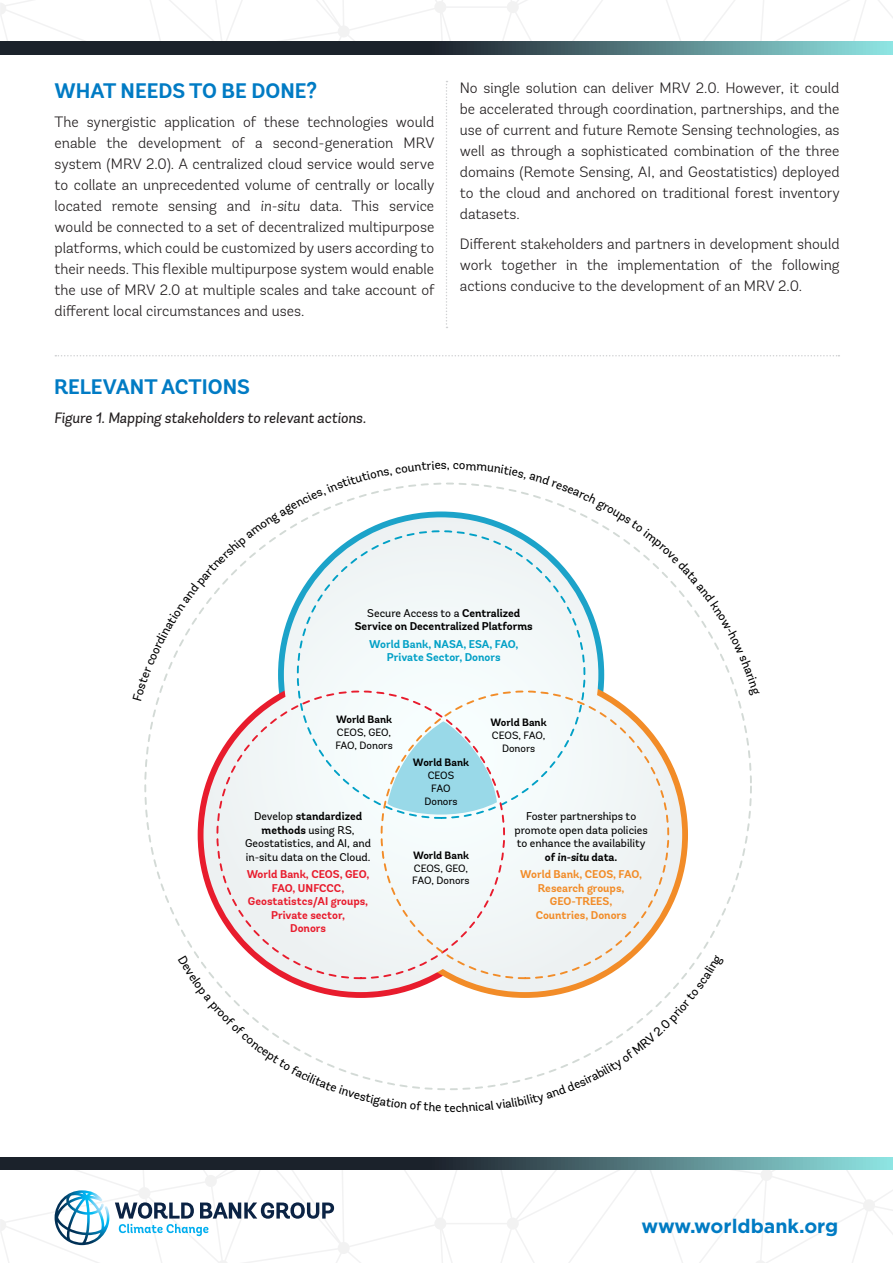
<style>
.page{position:relative;width:893px;height:1263px;background:#fff}
.page>*{position:absolute;margin:0;border:0;box-sizing:border-box;transform-origin:0 0}
.Body_no_space{font:700 21px "Andes";color:#007bc4}
.t1{font:700 19.5px "Gotham";color:#007bc3}
.Body_no_space-2{font:300 15px/21px "Andes";color:#231f20;text-align:justify}
.Body_no_space-3{font:italic 15px "Andes";color:#231f20}
.t2{font:11.25px/13.5px "Andes";color:#000;text-align:center}
.t3{font:700 11.25px/13.5px "Andes";color:#e81c2d;text-align:center}
.t4{font:700 11.25px/13.5px "Andes";color:#f28c28;text-align:center}
.t5{font:700 11.25px/13.5px "Andes";color:#000;text-align:center}
.t6{font:700 11.25px/13.5px "Andes";color:#01a0c6;text-align:center}
.t7{font:10.65px/12.8px "Andes";color:#000}
.s1{font-style:italic}
.s2{font-weight:400}
.s3{font-weight:700}
.s4{font-weight:700;font-style:italic}
</style>
<div class="page">
<svg style="left:1px;top:1170px;width:892px;height:93px"></svg>
<svg style="left:1px;top:1157px;width:892px;height:13px;background:#3a545b"></svg>
<svg style="left:55px;top:1190px;width:54px;height:55px"></svg>
<svg style="left:115px;top:1202px;width:219px;height:34px"></svg>
<svg style="left:1px;top:0;width:892px;height:41px"></svg>
<svg style="left:1px;top:41px;width:892px;height:13px;background:#3a545b"></svg>
<svg style="left:203px;top:760px;width:479px;height:150px"></svg>
<svg style="left:215px;top:701px;width:165px;height:253px"></svg>
<div style="left:380px;top:701px;width:290px;height:253px;background:#f2f7f8"></div>
<svg style="left:387px;top:718px;width:110px;height:108px"></svg>
<svg style="left:446px;top:81px;width:1px;height:247px"></svg>
<svg style="left:55px;top:355px;width:784px;height:1px"></svg>
<svg style="left:156px;top:482px;width:582px;height:219px"></svg>
<svg style="left:195px;top:954px;width:506px;height:136px"></svg>
<p class="Body_no_space" style="left:55px;top:77px;width:264px">WHAT NEEDS TO BE DONE?</p>
<p class="Body_no_space-2" style="left:55px;top:111px;width:382px">The synergistic application of these technologies would enable the development of a second-generation MRV system (MRV 2.0). A centralized cloud service would serve to collate an unprecedented volume of centrally or locally located remote sensing and <span class="s1">in-situ</span> data. This service would be connected to a set of decentralized multipurpose platforms, which could be customized by users according to their needs. This flexible multipurpose system would enable the use of MRV 2.0 at multiple scales and take account of different local circumstances and uses.</p>
<p class="Body_no_space" style="left:54px;top:373px;width:197px">RELEVANT ACTIONS</p>
<p class="Body_no_space-3" style="left:54px;top:409px;width:313px">Figure 1. Mapping stakeholders to relevant actions.</p>
<p class="Body_no_space-2" style="left:460px;top:77px;width:382px">No single solution can deliver MRV 2.0. However, it could be accelerated through coordination, partnerships, and the use of current and future Remote Sensing technologies, as well as through a sophisticated combination of the three domains (Remote Sensing, AI, and Geostatistics) deployed to the cloud and anchored on traditional forest inventory datasets.</p>
<p class="Body_no_space-2" style="left:460px;top:233px;width:381px">Different stakeholders and partners in development should work together in the implementation of the following actions conducive to the development of an MRV 2.0.</p>
<p class="t5" style="left:355px;top:607px;width:180px"><span class="s2">Secure Access to a</span> Centralized<br>Service on Decentralized Platforms</p>
<p class="t6" style="left:369px;top:637px;width:151px">World Bank, NASA, ESA, FAO,<br>Private Sector, Donors</p>
<p class="t7" style="left:335px;top:713px;width:59px"><span class="s3">World Bank<br></span>CEOS, GEO,<br>FAO, Donors</p>
<p class="t2" style="left:245px;top:810px;width:127px">Develop <span class="s3">standardized methods</span> using RS,<br>Geostatistics, and AI, and in-situ data on the Cloud.</p>
<p class="t3" style="left:247px;top:868px;width:124px">World Bank, CEOS, GEO,<br>FAO, UNFCCC,<br>Geostatistcs/AI groups,<br>Private sector,<br>Donors</p>
<p class="t7" style="left:413px;top:756px;width:57px;text-align:center"><span class="s3">World Bank<br></span>CEOS<br>FAO<br>Donors</p>
<p class="t7" style="left:412px;top:849px;width:59px"><span class="s3">World Bank<br></span>CEOS, GEO,<br>FAO, Donors</p>
<p class="t7" style="left:491px;top:716px;width:57px;text-align:center"><span class="s3">World Bank<br></span>CEOS, FAO,<br>Donors</p>
<p class="t2" style="left:514px;top:810px;width:135px">Foster partnerships to promote open data policies to enhance the availability <span class="s3">of</span> <span class="s4">in-situ</span> <span class="s3">data.</span></p>
<p class="t4" style="left:520px;top:868px;width:124px">World Bank, CEOS, FAO,<br>Research groups,<br>GEO-TREES,<br>Countries, Donors</p>
<h2 class="t1" style="left:641px;top:1213px;width:198px">www.worldbank.org</h2>
</div>
